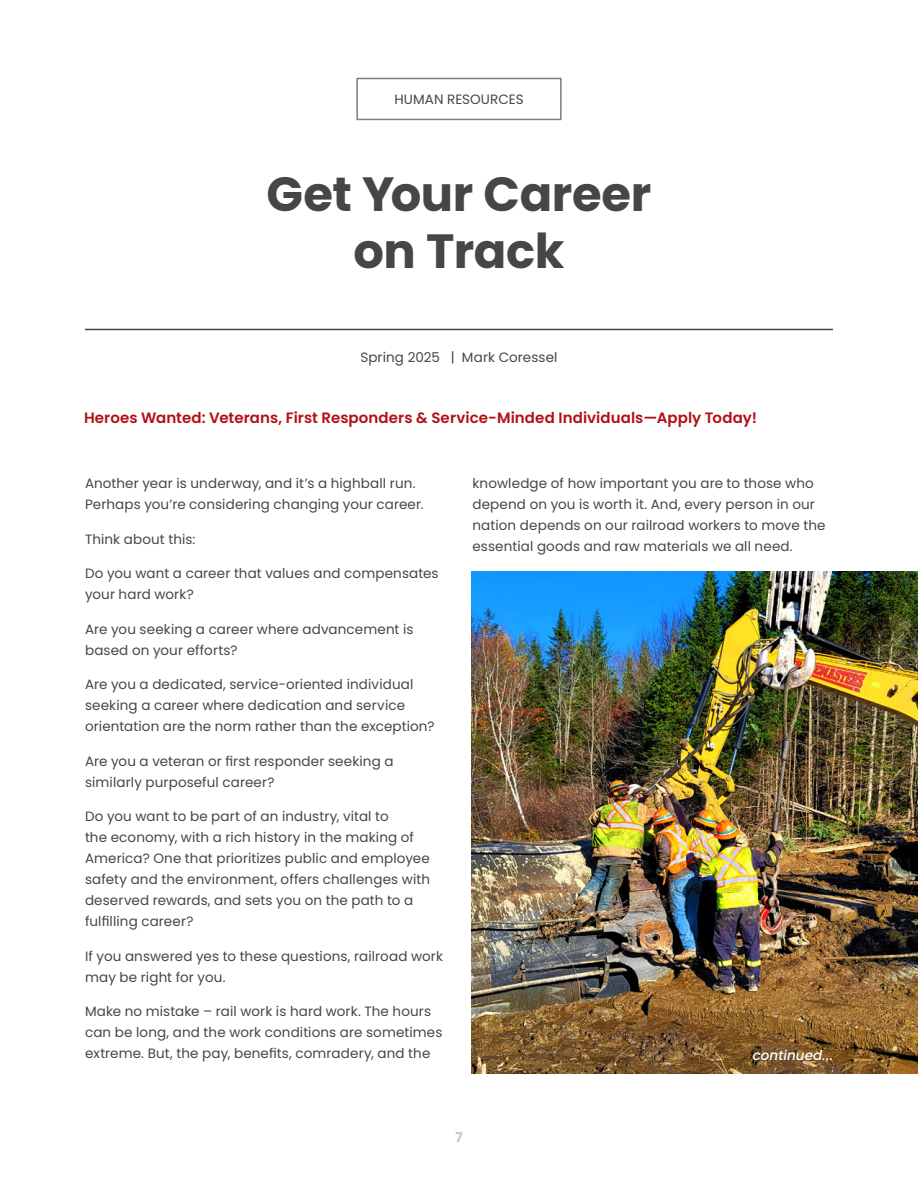
<style>
.page{position:relative;width:918px;height:1188px;background:#fff}
.page>*{position:absolute;margin:0;border:0;box-sizing:border-box;transform-origin:0 0}
.t1{font:700 48px/57px "Poppins";letter-spacing:-.005em;color:#464646;text-align:center}
.t2{font:600 15px "Poppins";letter-spacing:.005em;color:#b11116}
.t3{font:13.5px/21px "Poppins";letter-spacing:.01em;color:#464646}
.t4{font:italic 500 13.5px "Poppins";letter-spacing:.005em;color:#fff}
.t5{font:700 13.5px "Poppins";color:#c7c8ca}
</style>
<div class="page">
<hr style="left:85px;top:329px;width:748px;height:1px;background:#464646">
<div style="left:356px;top:78px;width:206px;height:42px;background:#fff;border:2px solid #7d7d7d"></div>
<img style="left:472px;top:572px;width:446px;height:501px">
<p class="t3" style="left:394px;top:89px;width:131px">HUMAN RESOURCES</p>
<h1 class="t1" style="left:267px;top:166px;width:386px">Get Your Career on Track</h1>
<p class="t3" style="left:360px;top:347px;width:199px">Spring 2025 | Mark Coressel</p>
<p class="t2" style="left:84px;top:409px;width:675px">Heroes Wanted: Veterans, First Responders &amp; Service-Minded Individuals—Apply Today!</p>
<p class="t3" style="left:85px;top:473px;width:340px">Another year is underway, and it’s a highball run.<br>Perhaps you’re considering changing your career.</p>
<p class="t3" style="left:85px;top:528px;width:112px">Think about this:</p>
<p class="t3" style="left:85px;top:563px;width:355px">Do you want a career that values and compensates your hard work?</p>
<p class="t3" style="left:85px;top:618px;width:330px">Are you seeking a career where advancement is based on your efforts?</p>
<p class="t3" style="left:85px;top:674px;width:351px">Are you a dedicated, service-oriented individual seeking a career where dedication and service orientation are the norm rather than the exception?</p>
<p class="t3" style="left:85px;top:750px;width:310px">Are you a veteran or first responder seeking a similarly purposeful career?</p>
<p class="t3" style="left:85px;top:806px;width:347px">Do you want to be part of an industry, vital to<br>the economy, with a rich history in the making of America? One that prioritizes public and employee safety and the environment, offers challenges with deserved rewards, and sets you on the path to a fulfilling career?</p>
<p class="t3" style="left:85px;top:946px;width:359px">If you answered yes to these questions, railroad work may be right for you.</p>
<p class="t3" style="left:85px;top:1001px;width:359px">Make no mistake – rail work is hard work. The hours can be long, and the work conditions are sometimes extreme. But, the pay, benefits, comradery, and the</p>
<p class="t3" style="left:473px;top:473px;width:355px">knowledge of how important you are to those who depend on you is worth it. And, every person in our nation depends on our railroad workers to move the essential goods and raw materials we all need.</p>
<p class="t4" style="left:753px;top:1047px;width:82px">continued...</p>
<p class="t5" style="left:455px;top:1129px;width:9px">7</p>
</div>
